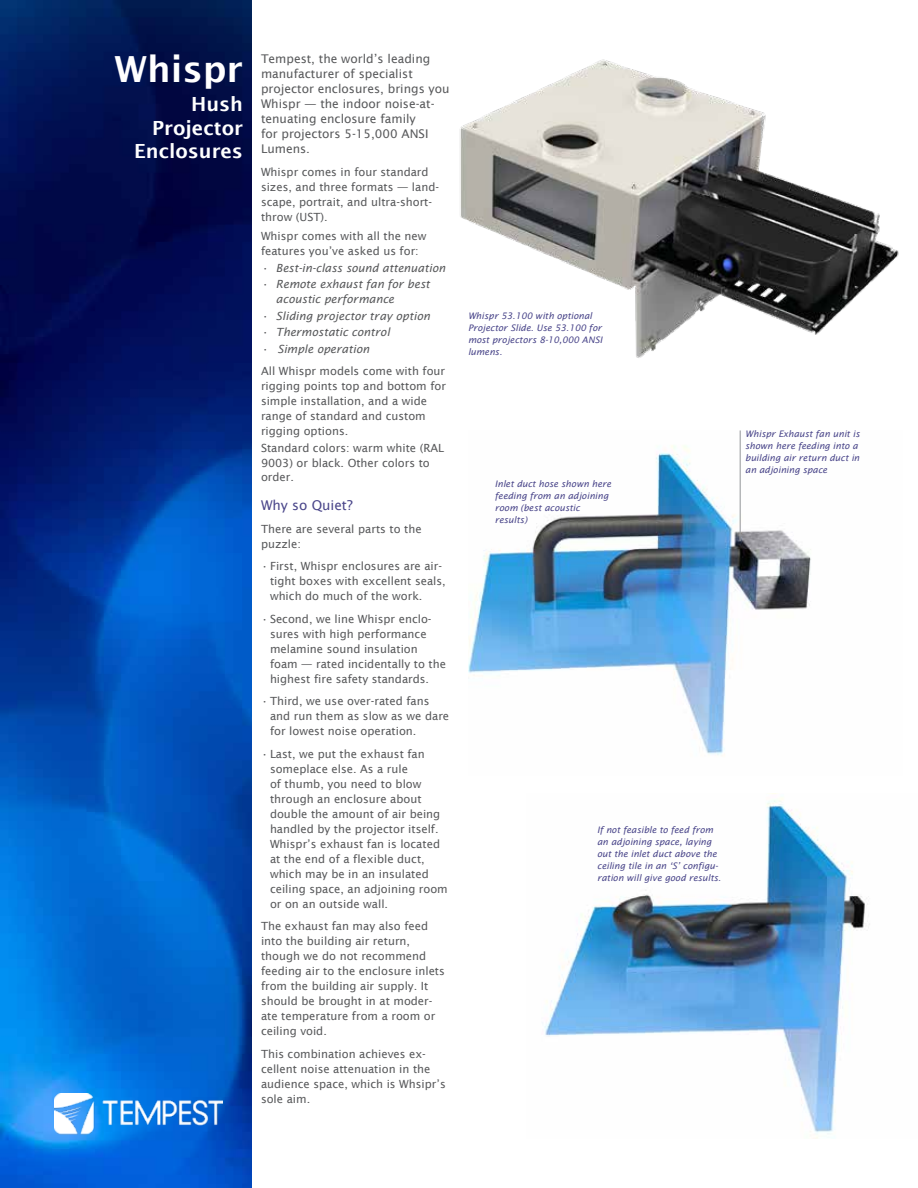
<style>
.page{position:relative;width:918px;height:1188px;background:#fff}
.page>*{position:absolute;margin:0;border:0;box-sizing:border-box;transform-origin:0 0}
.t1{font:600 36px "Lucida Sans";color:#fff}
.t2{font:600 19.5px/23.4px "Lucida Sans";color:#fff;text-align:right}
.t3{font:13.5px "Lucida Sans";color:#4a468a}
.t4{font:12px/15px "Lucida Sans";color:#58595b}
.t5{font:11.25px/15px "Lucida Sans";color:#58595b}
.t6{font:italic 11.25px/15px "Lucida Sans";color:#58595b}
.t7{font:italic 9px/12px "Lucida Sans";color:#4a468a}
.s1{font-weight:600}
</style>
<div class="page">
<img style="left:460px;top:59px;width:439px;height:299px">
<img style="left:0;top:0;width:252px;height:1188px">
<img style="left:55px;top:1094px;width:167px;height:43px">
<img style="left:544px;top:798px;width:326px;height:340px">
<img style="left:468px;top:430px;width:343px;height:325px">
<hr style="left:740px;top:430px;width:1px;height:111px;background:#939598">
<h1 class="t1" style="left:115px;top:48px;width:130px">Whispr</h1>
<h2 class="t2" style="left:134px;top:92px;width:110px">Hush<br>Projector<br>Enclosures</h2>
<p class="t4" style="left:261px;top:51px;width:190px">Tempest, the world’s leading manufacturer of specialist projector enclosures, brings you<br>Whispr <span class="s1">—</span> the indoor noise-at&shy;tenuating enclosure family<br>for projectors 5-15,000 ANSI<br>Lumens.</p>
<p class="t5" style="left:261px;top:164px;width:180px">Whispr comes in four standard sizes, and three formats <span class="s1">—</span> land&shy;scape, portrait, and ultra-short&shy;throw (UST).</p>
<p class="t5" style="left:261px;top:229px;width:167px">Whispr comes with all the new features you’ve asked us for:</p>
<p class="t6" style="left:261px;top:260px;width:186px">• Best-in-class sound attenuation</p>
<p class="t6" style="left:276px;top:277px;width:155px;text-indent:-15px">• Remote exhaust fan for best acoustic performance</p>
<p class="t6" style="left:261px;top:308px;width:171px">• Sliding projector tray option</p>
<p class="t6" style="left:261px;top:325px;width:130px">• Thermostatic control</p>
<p class="t6" style="left:261px;top:341px;width:110px">• Simple operation</p>
<p class="t5" style="left:261px;top:364px;width:187px">All Whispr models come with four rigging points top and bottom for simple installation, and a wide range of standard and custom rigging options.</p>
<p class="t5" style="left:261px;top:441px;width:185px;line-height:14.2px">Standard colors: warm white (RAL<br>9003) or black. Other colors to order.</p>
<p class="t3" style="left:261px;top:498px;width:93px">Why so Quiet?</p>
<p class="t5" style="left:261px;top:521px;width:162px">There are several parts to the puzzle:</p>
<p class="t5" style="left:270px;top:559px;width:177px;text-indent:-9px">• First, Whispr enclosures are air&shy;tight boxes with excellent seals, which do much of the work.</p>
<p class="t5" style="left:270px;top:611px;width:178px;text-indent:-9px">• Second, we line Whispr enclo&shy;sures with high performance melamine sound insulation foam <span class="s1">—</span> rated incidentally to the highest fire safety standards.</p>
<p class="t5" style="left:270px;top:694px;width:181px;text-indent:-9px">• Third, we use over-rated fans and run them as slow as we dare for lowest noise operation.</p>
<p class="t5" style="left:270px;top:746px;width:179px;text-indent:-9px">• Last, we put the exhaust fan someplace else. As a rule<br>of thumb, you need to blow through an enclosure about double the amount of air being handled by the projector itself.<br>Whispr’s exhaust fan is located at the end of a flexible duct, which may be in an insulated ceiling space, an adjoining room or on an outside wall.</p>
<p class="t5" style="left:261px;top:919px;width:185px">The exhaust fan may also feed into the building air return, though we do not recommend feeding air to the enclosure inlets from the building air supply. It should be brought in at moder&shy;ate temperature from a room or ceiling void.</p>
<p class="t5" style="left:261px;top:1046px;width:186px">This combination achieves ex&shy;cellent noise attenuation in the audience space, which is Whsipr’s sole aim.</p>
<p class="t7" style="left:468px;top:310px;width:136px">Whispr 53.100 with optional<br>Projector Slide. Use 53.100 for most projectors 8-10,000 ANSI lumens.</p>
<p class="t7" style="left:495px;top:478px;width:118px">Inlet duct hose shown here feeding from an adjoining room (best acoustic results)</p>
<p class="t7" style="left:597px;top:824px;width:125px">If not feasible to feed from an adjoining space, laying out the inlet duct above the ceiling tile in an ‘S’ configu&shy;ration will give good results.</p>
<p class="t7" style="left:745px;top:428px;width:116px">Whispr Exhaust fan unit is shown here feeding into a building air return duct in an adjoining space</p>
</div>
